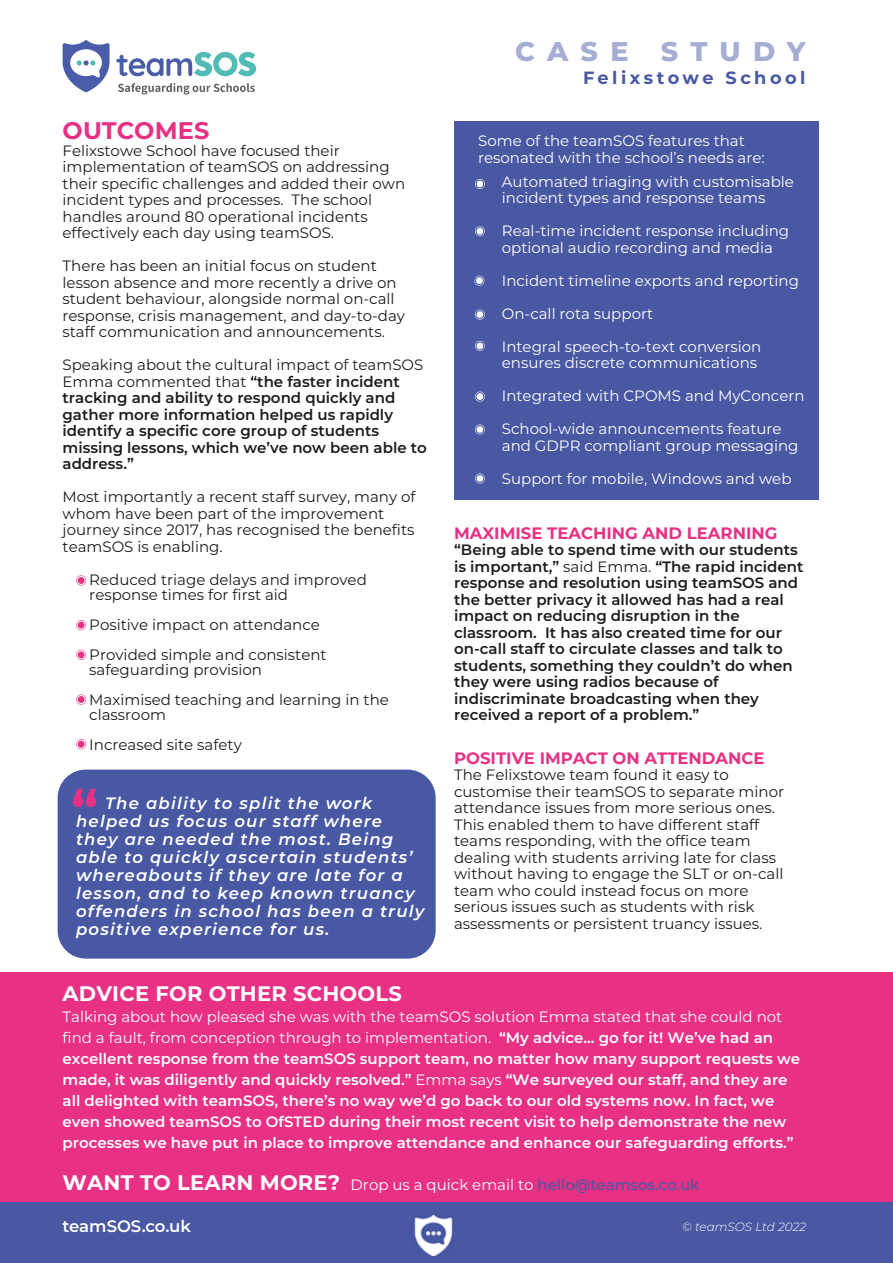
<style>
.page{position:relative;width:893px;height:1263px;background:#fff}
.page>*{position:absolute;margin:0;border:0;box-sizing:border-box;transform-origin:0 0}
.t1{font:700 54px "Montserrat";color:#e83085}
.t2{font:800 27px "Montserrat";letter-spacing:.445em;color:rgb(72 88 163/.49)}
.t3{font:700 24px "Montserrat";letter-spacing:.01em;color:#e83085}
.t4{font:700 21px "Montserrat";letter-spacing:.01em;color:#fff}
.t5{font:700 17.7px "Montserrat";letter-spacing:.2em;color:#4858a3}
.t6{font:italic 600 16.5px/18px "Montserrat";letter-spacing:.075em;color:#fff}
.t7{font:700 16.5px "Montserrat";color:#e83185}
.t8{font:600 16.5px "Montserrat";color:#fff}
.t9{font:15px/16.5px "Montserrat";color:#1d1d1b}
.t10{font:600 15px/16.5px "Montserrat";color:#1d1d1b}
.t11{font:600 15px/21px "Montserrat";color:#fff}
.t12{font:15px/16.5px "Montserrat";color:#fff}
.t13{font:italic 300 12px "Montserrat";color:#fff}
.s1{font-weight:400}
.s2{font-weight:700;font-size:21px}
.s3{font-weight:500;color:#4859a4}
</style>
<div class="page">
<div style="left:0;top:1200px;width:893px;height:63px;background:#4858a3"></div>
<img style="left:414px;top:1215px;width:40px;height:41px">
<div style="left:454px;top:122px;width:365px;height:378px;background:#4858a3"></div>
<svg style="left:475px;top:179px;width:10px;height:10px"></svg>
<svg style="left:475px;top:226px;width:10px;height:10px"></svg>
<div style="left:477px;top:228px;width:6px;height:7px;background:#fbfcfd;border-radius:50%"></div>
<svg style="left:475px;top:341px;width:10px;height:10px"></svg>
<div style="left:476px;top:343px;width:7px;height:6px;background:#fbfcfd;border-radius:50%"></div>
<svg style="left:475px;top:392px;width:10px;height:10px"></svg>
<div style="left:477px;top:393px;width:6px;height:7px;background:#fbfcfd;border-radius:50%"></div>
<svg style="left:475px;top:424px;width:10px;height:10px"></svg>
<div style="left:476px;top:426px;width:7px;height:7px;background:#fbfcfd;border-radius:50%"></div>
<svg style="left:475px;top:473px;width:10px;height:10px"></svg>
<div style="left:477px;top:475px;width:6px;height:7px;background:#fbfcfd;border-radius:50%"></div>
<svg style="left:474px;top:276px;width:10px;height:10px"></svg>
<div style="left:476px;top:277px;width:7px;height:7px;background:#fbfcfd;border-radius:50%"></div>
<div style="left:58px;top:770px;width:378px;height:189px;background:#4858a3;border-radius:28px"></div>
<svg style="left:76px;top:575px;width:10px;height:11px"></svg>
<div style="left:78px;top:577px;width:7px;height:7px;background:#e83085;border-radius:50%"></div>
<svg style="left:76px;top:694px;width:10px;height:11px"></svg>
<div style="left:78px;top:696px;width:7px;height:7px;background:#e83085;border-radius:50%"></div>
<svg style="left:76px;top:650px;width:10px;height:10px"></svg>
<div style="left:78px;top:651px;width:7px;height:7px;background:#e83085;border-radius:50%"></div>
<svg style="left:76px;top:739px;width:10px;height:10px"></svg>
<div style="left:78px;top:741px;width:7px;height:7px;background:#e83085;border-radius:50%"></div>
<svg style="left:76px;top:620px;width:10px;height:10px"></svg>
<div style="left:78px;top:622px;width:7px;height:6px;background:#e83085;border-radius:50%"></div>
<svg style="left:63px;top:40px;width:47px;height:52px"></svg>
<svg style="left:116px;top:52px;width:140px;height:24px"></svg>
<svg style="left:118px;top:83px;width:137px;height:12px"></svg>
<div style="left:0;top:972px;width:893px;height:230px;background:#e83085"></div>
<svg style="left:475px;top:310px;width:10px;height:10px"></svg>
<div style="left:476px;top:311px;width:7px;height:7px;background:#fbfcfd;border-radius:50%"></div>
<h2 class="t2" style="left:515px;top:33px;width:292px">CASE STUDY</h2>
<h3 class="t3" style="left:63px;top:115px;width:148px">OUTCOMES</h3>
<p class="t9" style="left:63px;top:142px;width:344px">Felixstowe School have focused their implementation of teamSOS on addressing their specific challenges and added their own incident types and processes. The school handles around 80 operational incidents effectively each day using teamSOS.</p>
<p class="t9" style="left:63px;top:257px;width:344px">There has been an initial focus on student lesson absence and more recently a drive on student behaviour, alongside normal on-call response, crisis management, and day-to-day staff communication and announcements.</p>
<p class="t10" style="left:63px;top:356px;width:366px"><span class="s1">Speaking about the cultural impact of teamSOS Emma commented that</span> “the faster incident tracking and ability to respond quickly and gather more information helped us rapidly identify a specific core group of students missing lessons, which we’ve now been able to address.”</p>
<p class="t9" style="left:63px;top:488px;width:355px">Most importantly a recent staff survey, many of whom have been part of the improvement journey since 2017, has recognised the benefits teamSOS is enabling.</p>
<p class="t9" style="left:89px;top:572px;width:279px;line-height:15px">Reduced triage delays and improved response times for first aid</p>
<p class="t9" style="left:89px;top:609px;width:239px;line-height:30px">Positive impact on attendance<br>Provided simple and consistent</p>
<p class="t9" style="left:89px;top:654px;width:301px;line-height:30px">safeguarding provision<br>Maximised teaching and learning in the</p>
<p class="t9" style="left:89px;top:699px;width:154px;line-height:30px">classroom<br>Increased site safety</p>
<h1 class="t1" style="left:71px;top:774px;width:28px">“</h1>
<p class="t6" style="left:76px;top:793px;width:350px;text-indent:29px">The ability to split the work helped us focus our staff where they are needed the most. Being able to quickly ascertain students’ whereabouts if they are late for a lesson, and to keep known truancy offenders in school has been a truly positive experience for us.</p>
<p class="t5" style="left:583px;top:66px;width:224px">Felixstowe School</p>
<p class="t12" style="left:478px;top:132px;width:288px">Some of the teamSOS features that resonated with the school’s needs are:</p>
<p class="t12" style="left:502px;top:173px;width:294px">Automated triaging with customisable incident types and response teams</p>
<p class="t12" style="left:502px;top:222px;width:289px">Real-time incident response including optional audio recording and media</p>
<p class="t12" style="left:502px;top:272px;width:299px">Incident timeline exports and reporting</p>
<p class="t12" style="left:502px;top:305px;width:153px">On-call rota support</p>
<p class="t12" style="left:502px;top:338px;width:261px">Integral speech-to-text conversion ensures discrete communications</p>
<p class="t12" style="left:502px;top:387px;width:304px">Integrated with CPOMS and MyConcern</p>
<p class="t12" style="left:502px;top:420px;width:298px">School-wide announcements feature and GDPR compliant group messaging</p>
<p class="t12" style="left:502px;top:470px;width:291px">Support for mobile, Windows and web</p>
<p class="t7" style="left:454px;top:522px;width:325px">MAXIMISE TEACHING AND LEARNING</p>
<p class="t10" style="left:454px;top:541px;width:351px">“Being able to spend time with our students is important,” <span class="s1">said Emma.</span> “The rapid incident response and resolution using teamSOS and the better privacy it allowed has had a real impact on reducing disruption in the classroom. It has also created time for our on-call staff to circulate classes and talk to students, something they couldn’t do when they were using radios because of indiscriminate broadcasting when they received a report of a problem.”</p>
<p class="t7" style="left:454px;top:747px;width:312px">POSITIVE IMPACT ON ATTENDANCE</p>
<p class="t9" style="left:454px;top:766px;width:332px">The Felixstowe team found it easy to customise their teamSOS to separate minor attendance issues from more serious ones.<br>This enabled them to have different staff teams responding, with the office team dealing with students arriving late for class without having to engage the SLT or on-call team who could instead focus on more serious issues such as students with risk assessments or persistent truancy issues.</p>
<h3 class="t4" style="left:63px;top:980px;width:341px">ADVICE FOR OTHER SCHOOLS</h3>
<p class="t11" style="left:63px;top:1006px;width:739px"><span class="s1">Talking about how pleased she was with the teamSOS solution Emma stated that she could not find a fault, from conception through to implementation.</span> “My advice... go for it! We’ve had an excellent response from the teamSOS support team, no matter how many support requests we made, it was diligently and quickly resolved.” <span class="s1">Emma says</span> “We surveyed our staff, and they are all delighted with teamSOS, there’s no way we’d go back to our old systems now. In fact, we even showed teamSOS to OfSTED during their most recent visit to help demonstrate the new processes we have put in place to improve attendance and enhance our safeguarding efforts.”</p>
<p class="t12" style="left:63px;top:1176px;width:638px"><span class="s2">WANT TO LEARN MORE?</span> Drop us a quick email to <span class="s3">hello@teamsos.co.uk</span></p>
<p class="t8" style="left:63px;top:1215px;width:130px">teamSOS.co.uk</p>
<p class="t13" style="left:682px;top:1219px;width:126px">© teamSOS Ltd 2022</p>
</div>
